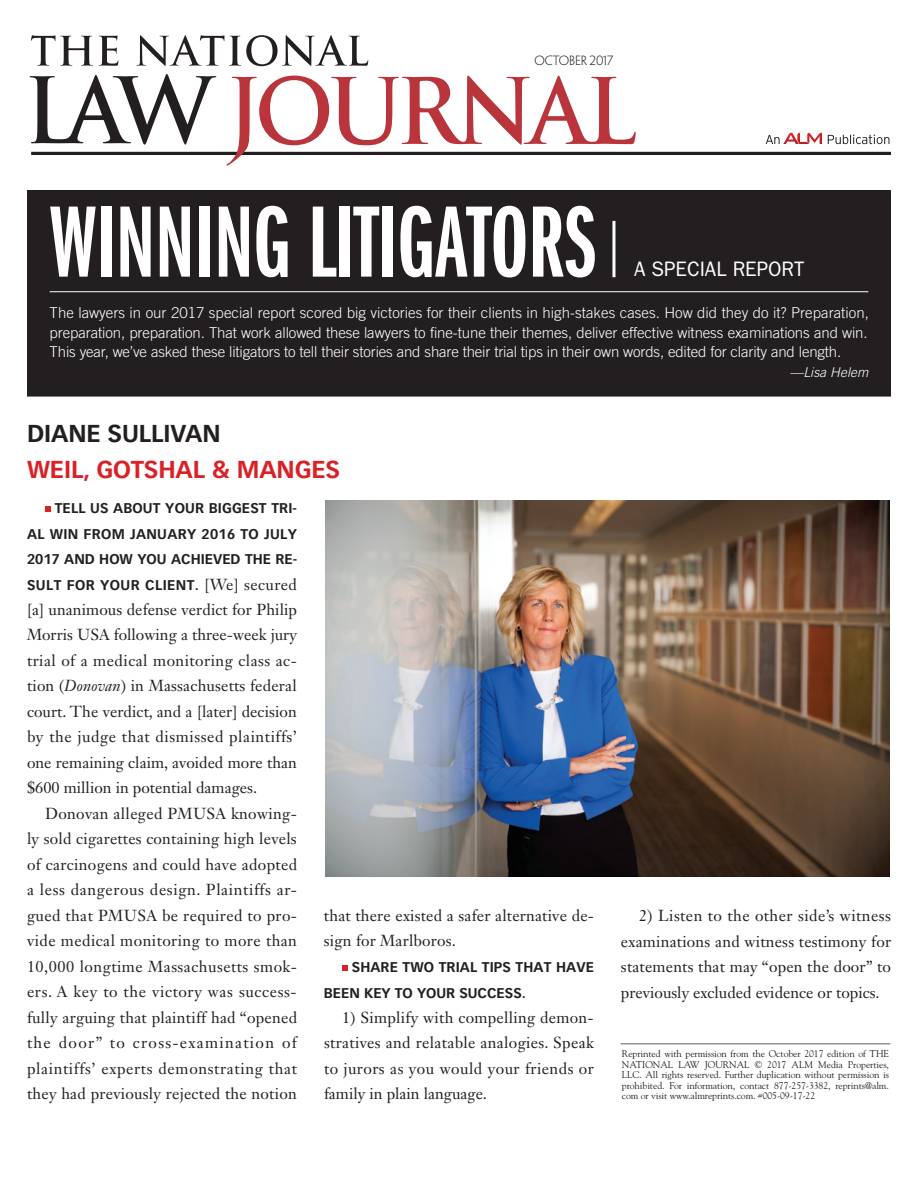
<style>
.page{position:relative;width:918px;height:1188px;background:#fff}
.page>*{position:absolute;margin:0;border:0;box-sizing:border-box;transform-origin:0 0}
.t1{font:105px "ITC Franklin Gothic Std Dm X Cp";color:#fff}
.t2{font:700 24px "Vectora LT Std";letter-spacing:-.005em;color:#da2128}
.t3{font:700 24px "Vectora LT Std";letter-spacing:-.005em;color:#231f20}
.t4{font:21px "ITC Franklin Gothic Std";color:#fff}
.t5{font:15.75px/25.5px "Janson Text LT Std";letter-spacing:.01em;color:#231f20;text-align:justify}
.t6{font:300 15px/19.5px "Trade Gothic LT Std";letter-spacing:-.01em;color:#fff;text-align:justify}
.t7{font:700 13.8px/25.5px "Vectora LT Std";letter-spacing:.01em;color:#231f20;text-align:justify}
.t8{font:italic 300 13.5px "Trade Gothic LT Std";letter-spacing:.01em;color:#fff}
.t9{font:300 12px "Penumbra Flare Std";letter-spacing:-.01em;color:#231f20}
.t10{font:9.75px/10.5px "Goudy Std";letter-spacing:-.01em;color:#231f20;text-align:justify}
.s1{font-family:"Janson Text LT Std";font-weight:400;font-size:15.75px}
.s2{font-style:italic}
</style>
<div class="page">
<svg style="left:45px;top:506px;width:5px;height:6px"></svg>
<svg style="left:342px;top:965px;width:5px;height:5px"></svg>
<div style="left:28px;top:191px;width:862px;height:205px;background:#231f20"></div>
<div style="left:27px;top:190px;width:864px;height:207px;border:2px solid #231f20"></div>
<hr style="left:31px;top:152px;width:860px;height:3px;background:#231f20">
<svg style="left:227px;top:76px;width:409px;height:90px"></svg>
<svg style="left:31px;top:35px;width:337px;height:31px"></svg>
<svg style="left:30px;top:74px;width:186px;height:71px"></svg>
<svg style="left:828px;top:135px;width:61px;height:9px"></svg>
<svg style="left:766px;top:133px;width:56px;height:11px"></svg>
<hr style="left:620px;top:1043px;width:270px;height:2px;background:#939598">
<hr style="left:612px;top:221px;width:3px;height:56px;background:#fff">
<hr style="left:50px;top:291px;width:818px;height:1px;background:#fff">
<img style="left:326px;top:501px;width:563px;height:375px">
<p class="t9" style="left:534px;top:53px;width:81px">OCTOBER 2017</p>
<h1 class="t1" style="left:50px;top:185px;width:548px">WINNING LITIGATORS</h1>
<h3 class="t4" style="left:634px;top:257px;width:172px">A SPECIAL REPORT</h3>
<p class="t6" style="left:50px;top:303px;width:821px">The lawyers in our 2017 special report scored big victories for their clients in high-stakes cases. How did they do it? Preparation, preparation, preparation. That work allowed these lawyers to fine-tune their themes, deliver effective witness examinations and win.<br>This year, we’ve asked these litigators to tell their stories and share their trial tips in their own words, edited for clarity and length.</p>
<p class="t8" style="left:790px;top:364px;width:80px">—Lisa Helem</p>
<h2 class="t3" style="left:27px;top:419px;width:195px">DIANE SULLIVAN</h2>
<h2 class="t2" style="left:27px;top:455px;width:315px">WEIL, GOTSHAL &amp; MANGES</h2>
<p class="t7" style="left:27px;top:495px;width:272px;text-indent:28px">TELL US ABOUT YOUR BIGGEST TRI-AL WIN FROM JANUARY 2016 TO JULY 2017 AND HOW YOU ACHIEVED THE RE-SULT FOR YOUR CLIENT. <span class="s1">[We] secured</span></p>
<p class="t5" style="left:27px;top:597px;width:272px">[a] unanimous defense verdict for Philip Morris USA following a three-week jury trial of a medical monitoring class ac&shy;tion (<span class="s2">Donovan</span>) in Massachusetts federal court. The verdict, and a [later] decision by the judge that dismissed plaintiffs’ one remaining claim, avoided more than $600 million in potential damages.</p>
<p class="t5" style="left:27px;top:801px;width:272px;text-indent:18px">Donovan alleged PMUSA knowing&shy;ly sold cigarettes containing high levels of carcinogens and could have adopted a less dangerous design. Plaintiffs ar&shy;gued that PMUSA be required to pro&shy;vide medical monitoring to more than 10,000 longtime Massachusetts smok&shy;ers. A key to the victory was success&shy;fully arguing that plaintiff had “opened the door” to cross-examination of plaintiffs’ experts demonstrating that they had previously rejected the notion</p>
<p class="t5" style="left:324px;top:903px;width:271px">that there existed a safer alternative de&shy;sign for Marlboros.</p>
<p class="t7" style="left:324px;top:954px;width:271px;text-indent:28px">SHARE TWO TRIAL TIPS THAT HAVE<br>BEEN KEY TO YOUR SUCCESS.</p>
<p class="t5" style="left:324px;top:1005px;width:271px;text-indent:18px">1) Simplify with compelling demon&shy;stratives and relatable analogies. Speak to jurors as you would your friends or family in plain language.</p>
<p class="t5" style="left:621px;top:903px;width:272px;text-indent:18px">2) Listen to the other side’s witness examinations and witness testimony for statements that may “open the door” to previously excluded evidence or topics.</p>
<p class="t10" style="left:622px;top:1048px;width:269px">Reprinted with permission from the October 2017 edition of THE NATIONAL LAW JOURNAL © 2017 ALM Media Properties, LLC. All rights reserved. Further duplication without permission is prohibited. For information, contact 877-257-3382, reprints@alm. com or visit www.almreprints.com. #005-09-17-22</p>
</div>
